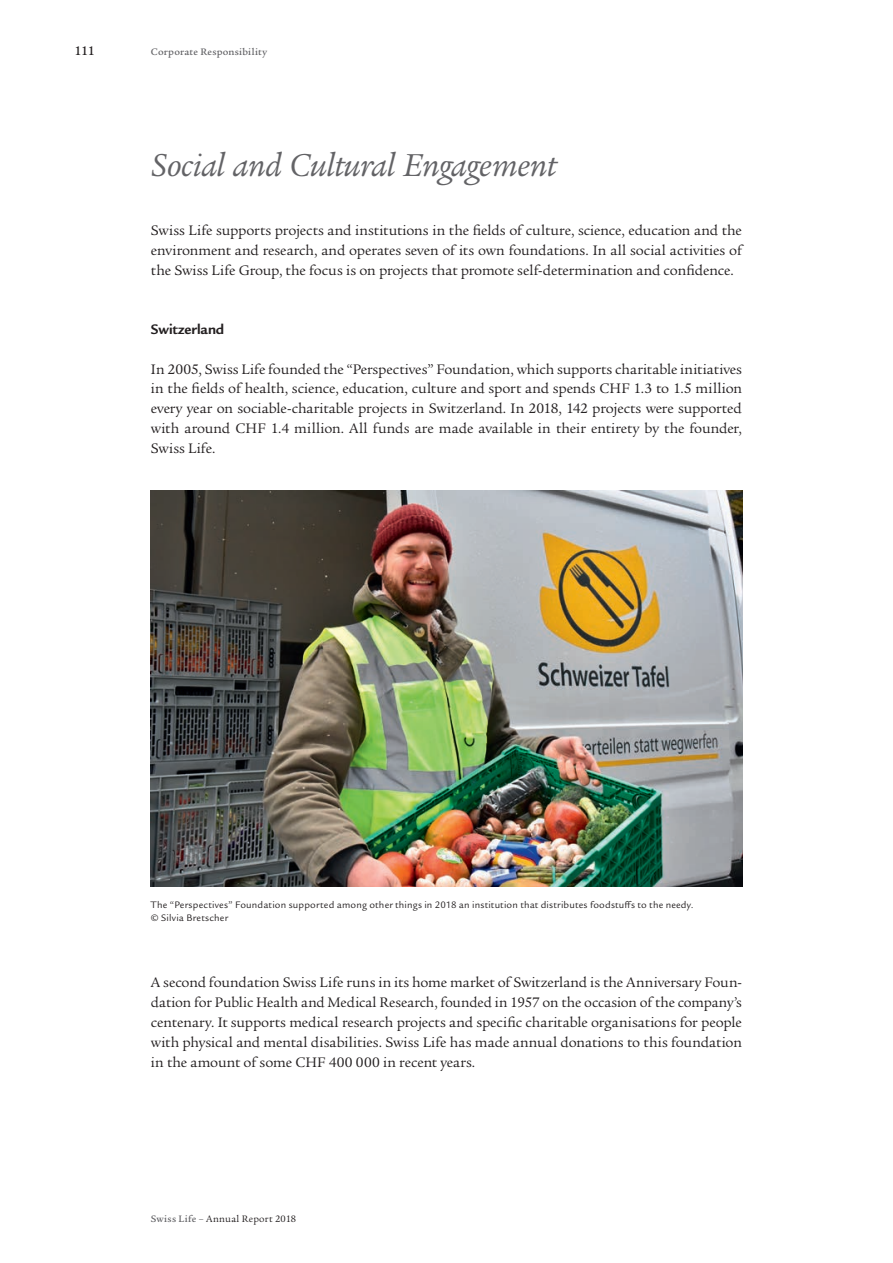
<style>
.page{position:relative;width:893px;height:1263px;background:#fff}
.page>*{position:absolute;margin:0;border:0;box-sizing:border-box;transform-origin:0 0}
.t1{font:italic 34.5px "Legacy Serif ITC Pro";letter-spacing:-.015em;color:#636366}
.t2{font:15px/19.8px "Legacy Serif ITC Pro";color:#231f20;text-align:justify}
.t3{font:700 15px "Legacy Sans ITC Pro";letter-spacing:-.005em;color:#231f20}
.t4{font:500 13.5px "Legacy Serif ITC Pro";color:#231f20}
.t5{font:10.2px/13.2px "Legacy Sans ITC Pro";letter-spacing:.02em;color:#231f20}
.t6{font:10.2px "Legacy Serif ITC Pro";letter-spacing:.03em;color:#231f20}
.t7{font:500 10.2px "Legacy Serif ITC Pro";letter-spacing:.02em;color:#636366}
.s1{font-weight:500;color:#636366}
</style>
<div class="page">
<img style="left:151px;top:490px;width:591px;height:396px">
<p class="t4" style="left:74px;top:43px;width:22px">111</p>
<p class="t7" style="left:151px;top:46px;width:118px">Corporate Responsibility</p>
<h1 class="t1" style="left:151px;top:143px;width:407px">Social and Cultural Engagement</h1>
<p class="t2" style="left:151px;top:220px;width:593px">Swiss Life supports projects and institutions in the fields of culture, science, education and the environment and research, and operates seven of its own foundations. In all social activities of the Swiss Life Group, the focus is on projects that promote self-determination and confidence.</p>
<p class="t3" style="left:151px;top:320px;width:75px">Switzerland</p>
<p class="t2" style="left:151px;top:359px;width:593px">In 2005, Swiss Life founded the “Perspectives” Foundation, which supports charitable initiatives in the fields of health, science, education, culture and sport and spends CHF 1.3 to 1.5 million every year on sociable-charitable projects in Switzerland. In 2018, 142 projects were supported with around CHF 1.4 million. All funds are made available in their entirety by the founder, Swiss Life.</p>
<p class="t5" style="left:151px;top:898px;width:544px">The “Perspectives” Foundation supported among other things in 2018 an institution that distributes foodstuffs to the needy. © Silvia Bretscher</p>
<p class="t2" style="left:151px;top:973px;width:593px">A second foundation Swiss Life runs in its home market of Switzerland is the Anniversary Foun&shy;dation for Public Health and Medical Research, founded in 1957 on the occasion of the company’s centenary. It supports medical research projects and specific charitable organisations for people with physical and mental disabilities. Swiss Life has made annual donations to this foundation in the amount of some CHF 400 000 in recent years.</p>
<p class="t6" style="left:151px;top:1212px;width:147px"><span class="s1">Swiss Life –</span> Annual Report 2018</p>
</div>
